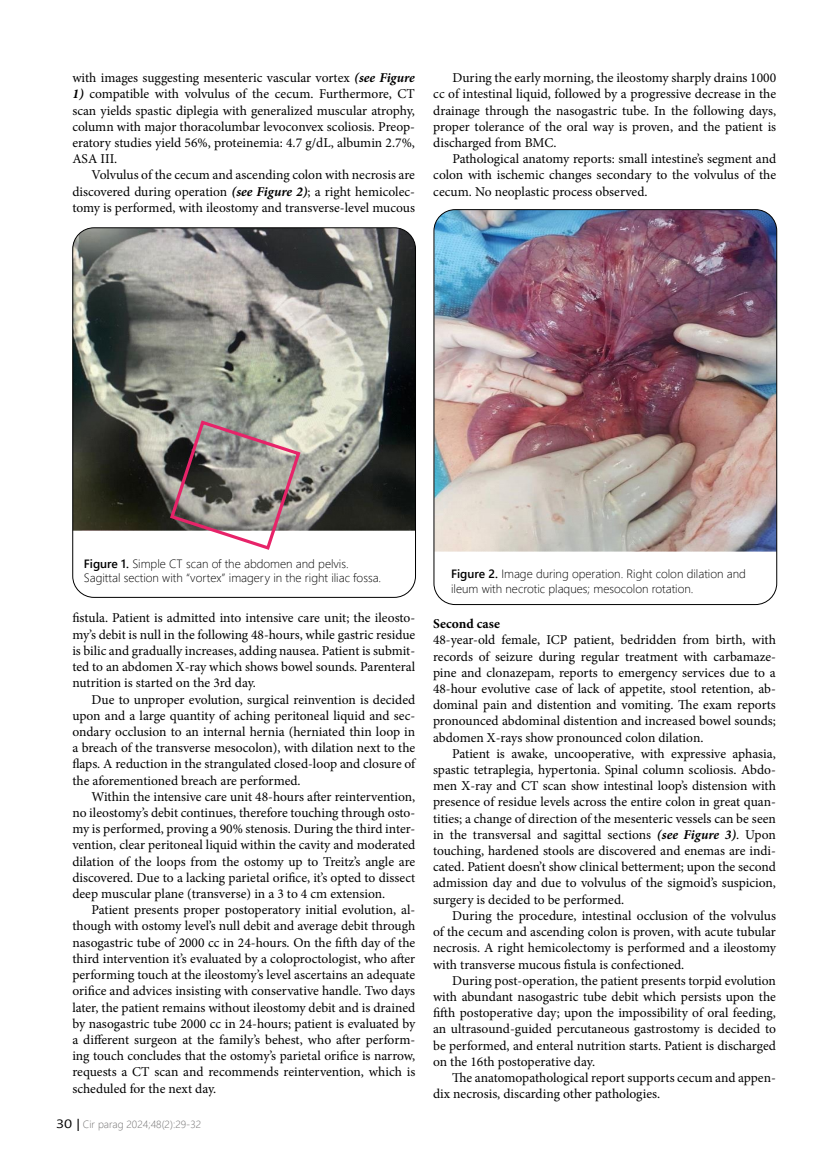
<style>
.page{position:relative;width:830px;height:1170px;background:#fff}
.page>*{position:absolute;margin:0;border:0;box-sizing:border-box;transform-origin:0 0}
.t1{font:13.5px/16.2px "Minion Pro";color:#000;text-align:justify}
.t2{font:700 13.5px "Minion Pro";letter-spacing:.005em;color:#000}
.t3{font:300 12px/14.4px "Segoe UI";color:#000}
.t4{font:300 10.5px "Segoe UI";color:#706f6f}
.s1{font-weight:700;font-style:italic}
.s2{font-weight:600}
.s3{font-weight:400;font-size:12px;color:#000}
</style>
<div class="page">
<img style="left:74px;top:228px;width:341px;height:302px">
<svg style="left:168px;top:418px;width:134px;height:132px;background:#9f9190"></svg>
<div style="left:72px;top:227px;width:343px;height:370px;border:1px solid #000;border-radius:21px"></div>
<img style="left:435px;top:210px;width:341px;height:341px">
<p class="t1" style="left:72px;top:70px;width:344px">with images suggesting mesenteric vascular vortex <span class="s1">(see Figure</span></p>
<p class="t1" style="left:72px;top:86px;width:344px"><span class="s1">1)</span> compatible with volvulus of the cecum. Furthermore, CT scan yields spastic diplegia with generalized muscular atrophy, column with major thoracolumbar levoconvex scoliosis. Preop&shy;eratory studies yield 56%, proteinemia: 4.7 g/dL, albumin 2.7%, ASA III.</p>
<p class="t1" style="left:72px;top:167px;width:344px;text-indent:19px">Volvulus of the cecum and ascending colon with necrosis are discovered during operation <span class="s1">(see Figure 2)</span>; a right hemicolec&shy;tomy is performed, with ileostomy and transverse-level mucous</p>
<p class="t1" style="left:433px;top:70px;width:344px;text-indent:19px">During the early morning, the ileostomy sharply drains 1000 cc of intestinal liquid, followed by a progressive decrease in the drainage through the nasogastric tube. In the following days, proper tolerance of the oral way is proven, and the patient is discharged from BMC.</p>
<p class="t1" style="left:433px;top:151px;width:344px;text-indent:19px">Pathological anatomy reports: small intestine’s segment and colon with ischemic changes secondary to the volvulus of the cecum. No neoplastic process observed.</p>
<p class="t3" style="left:84px;top:555px;width:299px"><span class="s2">Figure 1.</span> Simple CT scan of the abdomen and pelvis.<br>Sagittal section with “vortex” imagery in the right iliac fossa.</p>
<p class="t3" style="left:451px;top:565px;width:296px"><span class="s2">Figure 2.</span> Image during operation. Right colon dilation and ileum with necrotic plaques; mesocolon rotation.</p>
<p class="t1" style="left:72px;top:610px;width:344px">fistula. Patient is admitted into intensive care unit; the ileosto&shy;my’s debit is null in the following 48-hours, while gastric residue is bilic and gradually increases, adding nausea. Patient is submit&shy;ted to an abdomen X-ray which shows bowel sounds. Parenteral nutrition is started on the 3rd day.</p>
<p class="t1" style="left:72px;top:691px;width:344px;text-indent:19px">Due to unproper evolution, surgical reinvention is decided upon and a large quantity of aching peritoneal liquid and sec&shy;ondary occlusion to an internal hernia (herniated thin loop in a breach of the transverse mesocolon), with dilation next to the flaps. A reduction in the strangulated closed-loop and closure of the aforementioned breach are performed.</p>
<p class="t1" style="left:72px;top:788px;width:344px;text-indent:19px">Within the intensive care unit 48-hours after reintervention, no ileostomy’s debit continues, therefore touching through osto&shy;my is performed, proving a 90% stenosis. During the third inter&shy;vention, clear peritoneal liquid within the cavity and moderated dilation of the loops from the ostomy up to Treitz’s angle are discovered. Due to a lacking parietal orifice, it’s opted to dissect deep muscular plane (transverse) in a 3 to 4 cm extension.</p>
<p class="t1" style="left:72px;top:901px;width:344px;text-indent:19px">Patient presents proper postoperatory initial evolution, al&shy;though with ostomy level’s null debit and average debit through nasogastric tube of 2000 cc in 24-hours. On the fifth day of the third intervention it’s evaluated by a coloproctologist, who after performing touch at the ileostomy’s level ascertains an adequate orifice and advices insisting with conservative handle. Two days later, the patient remains without ileostomy debit and is drained by nasogastric tube 2000 cc in 24-hours; patient is evaluated by a different surgeon at the family’s behest, who after perform&shy;ing touch concludes that the ostomy’s parietal orifice is narrow, requests a CT scan and recommends reintervention, which is scheduled for the next day.</p>
<p class="t2" style="left:433px;top:614px;width:69px">Second case</p>
<p class="t1" style="left:433px;top:632px;width:344px">48-year-old female, ICP patient, bedridden from birth, with records of seizure during regular treatment with carbamaze&shy;pine and clonazepam, reports to emergency services due to a 48-hour evolutive case of lack of appetite, stool retention, ab&shy;dominal pain and distention and vomiting. The exam reports pronounced abdominal distention and increased bowel sounds; abdomen X-rays show pronounced colon dilation.</p>
<p class="t1" style="left:433px;top:745px;width:344px;text-indent:19px">Patient is awake, uncooperative, with expressive aphasia, spastic tetraplegia, hypertonia. Spinal column scoliosis. Abdo&shy;men X-ray and CT scan show intestinal loop’s distension with presence of residue levels across the entire colon in great quan&shy;tities; a change of direction of the mesenteric vessels can be seen in the transversal and sagittal sections <span class="s1">(see Figure 3)</span>. Upon touching, hardened stools are discovered and enemas are indi&shy;cated. Patient doesn’t show clinical betterment; upon the second admission day and due to volvulus of the sigmoid’s suspicion, surgery is decided to be performed.</p>
<p class="t1" style="left:433px;top:907px;width:344px;text-indent:19px">During the procedure, intestinal occlusion of the volvulus of the cecum and ascending colon is proven, with acute tubular necrosis. A right hemicolectomy is performed and a ileostomy with transverse mucous fistula is confectioned.</p>
<p class="t1" style="left:433px;top:972px;width:344px;text-indent:19px">During post-operation, the patient presents torpid evolution with abundant nasogastric tube debit which persists upon the fifth postoperative day; upon the impossibility of oral feeding, an ultrasound-guided percutaneous gastrostomy is decided to be performed, and enteral nutrition starts. Patient is discharged on the 16th postoperative day.</p>
<p class="t1" style="left:433px;top:1069px;width:344px;text-indent:19px">The anatomopathological report supports cecum and appen&shy;dix necrosis, discarding other pathologies.</p>
<p class="t4" style="left:56px;top:1113px;width:146px"><span class="s3">30 |</span> Cir parag 2024;48(2):29-32</p>
</div>
